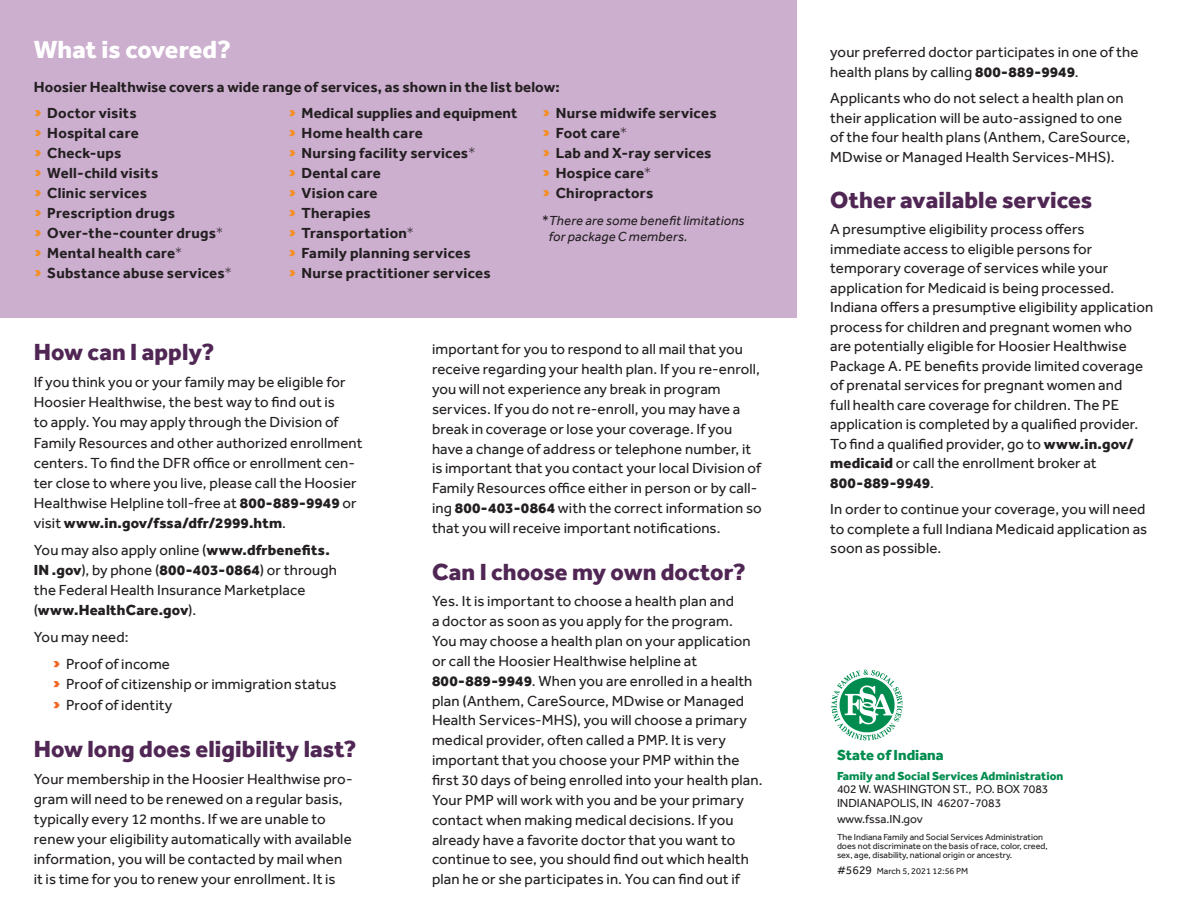
<style>
.page{position:relative;width:1188px;height:918px;background:#fff}
.page>*{position:absolute;margin:0;border:0;box-sizing:border-box;transform-origin:0 0}
.text{font:800 25.5px "Effra";color:#fff}
.t1{font:800 24px "Effra";letter-spacing:.005em;color:#502654}
.text-2{font:15px/19.8px "Effra";letter-spacing:.01em;color:#231f20}
.text-3{font:700 15px "Effra";letter-spacing:.02em;color:#231f20}
.PageMaker_Defaults{font:800 15px "Effra";color:#008c4e}
.text-4{font:italic 13.5px/16.5px "Effra";letter-spacing:.015em;color:#231f20}
.PageMaker_Defaults-2{font:12px "Effra";color:#231f20}
.PageMaker_Defaults-3{font:800 12px "Effra";color:#008c4e}
.PageMaker_Defaults-4{font:9px "Effra";color:#231f20}
.s1{font-weight:800;color:#f68e21}
.s2{font-weight:300}
.s3{font-style:normal}
.s4{font-weight:800}
.s5{font-weight:800;color:#f36624}
.s6{font-size:12px}
</style>
<div class="page">
<div style="left:0;top:0;width:796px;height:317px;background:#ccaecf"></div>
<img style="left:831px;top:669px;width:72px;height:72px">
<p class="text" style="left:34px;top:34px;width:199px">What is covered?</p>
<p class="text-3" style="left:34px;top:78px;width:527px">Hoosier Healthwise covers a wide range of services, as shown in the list below:</p>
<p class="text-3" style="left:34px;top:104px;width:105px"><span class="s1">›</span> Doctor visits</p>
<p class="text-3" style="left:34px;top:124px;width:107px"><span class="s1">›</span> Hospital care</p>
<p class="text-3" style="left:34px;top:144px;width:89px"><span class="s1">›</span> Check-ups</p>
<p class="text-3" style="left:34px;top:164px;width:126px"><span class="s1">›</span> Well-child visits</p>
<p class="text-3" style="left:34px;top:184px;width:115px"><span class="s1">›</span> Clinic services</p>
<p class="text-3" style="left:34px;top:204px;width:143px"><span class="s1">›</span> Prescription drugs</p>
<p class="text-3" style="left:34px;top:224px;width:191px"><span class="s1">›</span> Over-the-counter drugs<span class="s2">*</span></p>
<p class="text-3" style="left:34px;top:244px;width:150px"><span class="s1">›</span> Mental health care<span class="s2">*</span></p>
<p class="text-3" style="left:34px;top:264px;width:200px"><span class="s1">›</span> Substance abuse services<span class="s2">*</span></p>
<p class="text-3" style="left:542px;top:104px;width:176px"><span class="s1">›</span> Nurse midwife services</p>
<p class="text-3" style="left:542px;top:124px;width:87px"><span class="s1">›</span> Foot care<span class="s2">*</span></p>
<p class="text-3" style="left:542px;top:144px;width:171px"><span class="s1">›</span> Lab and X-ray services</p>
<p class="text-3" style="left:542px;top:164px;width:111px"><span class="s1">›</span> Hospice care<span class="s2">*</span></p>
<p class="text-3" style="left:542px;top:184px;width:112px"><span class="s1">›</span> Chiropractors</p>
<p class="text-4" style="left:549px;top:212px;width:197px;text-indent:-7px"><span class="s3">*</span>There are some benefit limitations for package C members.</p>
<p class="text-3" style="left:288px;top:104px;width:231px"><span class="s1">›</span> Medical supplies and equipment</p>
<p class="text-3" style="left:288px;top:124px;width:136px"><span class="s1">›</span> Home health care</p>
<p class="text-3" style="left:288px;top:144px;width:189px"><span class="s1">›</span> Nursing facility services<span class="s2">*</span></p>
<p class="text-3" style="left:288px;top:164px;width:94px"><span class="s1">›</span> Dental care</p>
<p class="text-3" style="left:288px;top:184px;width:91px"><span class="s1">›</span> Vision care</p>
<p class="text-3" style="left:288px;top:204px;width:84px"><span class="s1">›</span> Therapies</p>
<p class="text-3" style="left:288px;top:224px;width:128px"><span class="s1">›</span> Transportation<span class="s2">*</span></p>
<p class="text-3" style="left:288px;top:244px;width:184px"><span class="s1">›</span> Family planning services</p>
<p class="text-3" style="left:288px;top:264px;width:204px"><span class="s1">›</span> Nurse practitioner services</p>
<p class="t1" style="left:34px;top:338px;width:182px">How can I apply?</p>
<p class="text-2" style="left:34px;top:372px;width:330px">If you think you or your family may be eligible for Hoosier Healthwise, the best way to find out is<br>to apply. You may apply through the Division of Family Resources and other authorized enrollment centers. To find the DFR office or enrollment cen&shy;ter close to where you live, please call the Hoosier Healthwise Helpline toll-free at <span class="s4">800-889-9949</span> or visit <span class="s4">www.in.gov/fssa/dfr/2999.htm</span>.</p>
<p class="text-2" style="left:34px;top:540px;width:305px">You may also apply online (<span class="s4">www.dfrbenefits.<br>IN .gov</span>), by phone (<span class="s4">800-403-0864</span>) or through the Federal Health Insurance Marketplace (<span class="s4">www.HealthCare.gov</span>).</p>
<p class="text-2" style="left:34px;top:627px;width:96px">You may need:</p>
<p class="text-2" style="left:53px;top:654px;width:119px"><span class="s5">›</span> Proof of income</p>
<p class="text-2" style="left:53px;top:674px;width:285px"><span class="s5">›</span> Proof of citizenship or immigration status</p>
<p class="text-2" style="left:53px;top:694px;width:121px"><span class="s5">›</span> Proof of identity</p>
<p class="t1" style="left:34px;top:734px;width:324px">How long does eligibility last?</p>
<p class="text-2" style="left:34px;top:768px;width:320px">Your membership in the Hoosier Healthwise pro&shy;gram will need to be renewed on a regular basis, typically every 12 months. If we are unable to renew your eligibility automatically with available information, you will be contacted by mail when it is time for you to renew your enrollment. It is</p>
<p class="text-2" style="left:432px;top:339px;width:331px">important for you to respond to all mail that you receive regarding your health plan. If you re-enroll, you will not experience any break in program services. If you do not re-enroll, you may have a break in coverage or lose your coverage. If you have a change of address or telephone number, it is important that you contact your local Division of Family Resources office either in person or by call&shy;ing <span class="s4">800-403-0864</span> with the correct information so that you will receive important notifications.</p>
<p class="t1" style="left:432px;top:557px;width:315px">Can I choose my own doctor?</p>
<p class="text-2" style="left:432px;top:591px;width:332px">Yes. It is important to choose a health plan and<br>a doctor as soon as you apply for the program.<br>You may choose a health plan on your application or call the Hoosier Healthwise helpline at <span class="s4">800-889-9949</span>. When you are enrolled in a health plan (Anthem, CareSource, MDwise or Managed Health Services-MHS), you will choose a primary medical provider, often called a PMP. It is very important that you choose your PMP within the first 30 days of being enrolled into your health plan.<br>Your PMP will work with you and be your primary contact when making medical decisions. If you already have a favorite doctor that you want to continue to see, you should find out which health plan he or she participates in. You can find out if</p>
<p class="text-2" style="left:830px;top:42px;width:310px">your preferred doctor participates in one of the health plans by calling <span class="s4">800-889-9949</span>.</p>
<p class="text-2" style="left:830px;top:88px;width:301px">Applicants who do not select a health plan on their application will be auto-assigned to one of the four health plans (Anthem, CareSource, MDwise or Managed Health Services-MHS).</p>
<p class="t1" style="left:830px;top:186px;width:264px">Other available services</p>
<p class="text-2" style="left:830px;top:219px;width:325px">A presumptive eligibility process offers immediate access to eligible persons for temporary coverage of services while your application for Medicaid is being processed.<br>Indiana offers a presumptive eligibility application process for children and pregnant women who are potentially eligible for Hoosier Healthwise Package A. PE benefits provide limited coverage of prenatal services for pregnant women and<br>full health care coverage for children. The PE application is completed by a qualified provider.<br>To find a qualified provider, go to <span class="s4">www.in.gov/ medicaid</span> or call the enrollment broker at <span class="s4">800-889-9949</span>.</p>
<p class="text-2" style="left:830px;top:499px;width:319px;text-align:justify">In order to continue your coverage, you will need to complete a full Indiana Medicaid application as soon as possible.</p>
<p class="PageMaker_Defaults" style="left:837px;top:746px;width:108px">State of Indiana</p>
<p class="PageMaker_Defaults-3" style="left:837px;top:769px;width:228px">Family and Social Services Administration</p>
<p class="PageMaker_Defaults-2" style="left:837px;top:782px;width:213px">402 W. WASHINGTON ST., P.O. BOX 7083</p>
<p class="PageMaker_Defaults-2" style="left:837px;top:796px;width:166px">INDIANAPOLIS, IN 46207-7083</p>
<p class="PageMaker_Defaults-2" style="left:837px;top:812px;width:87px">www.fssa.IN.gov</p>
<p class="PageMaker_Defaults-4" style="left:837px;top:831px;width:208px">The Indiana Family and Social Services Administration</p>
<p class="PageMaker_Defaults-4" style="left:837px;top:840px;width:212px">does not discriminate on the basis of race, color, creed,</p>
<p class="PageMaker_Defaults-4" style="left:837px;top:849px;width:177px">sex, age, disability, national origin or ancestry.</p>
<p class="PageMaker_Defaults-4" style="left:837px;top:866px;width:133px"><span class="s6">#5629</span> March 5, 2021 12:56 PM</p>
</div>
